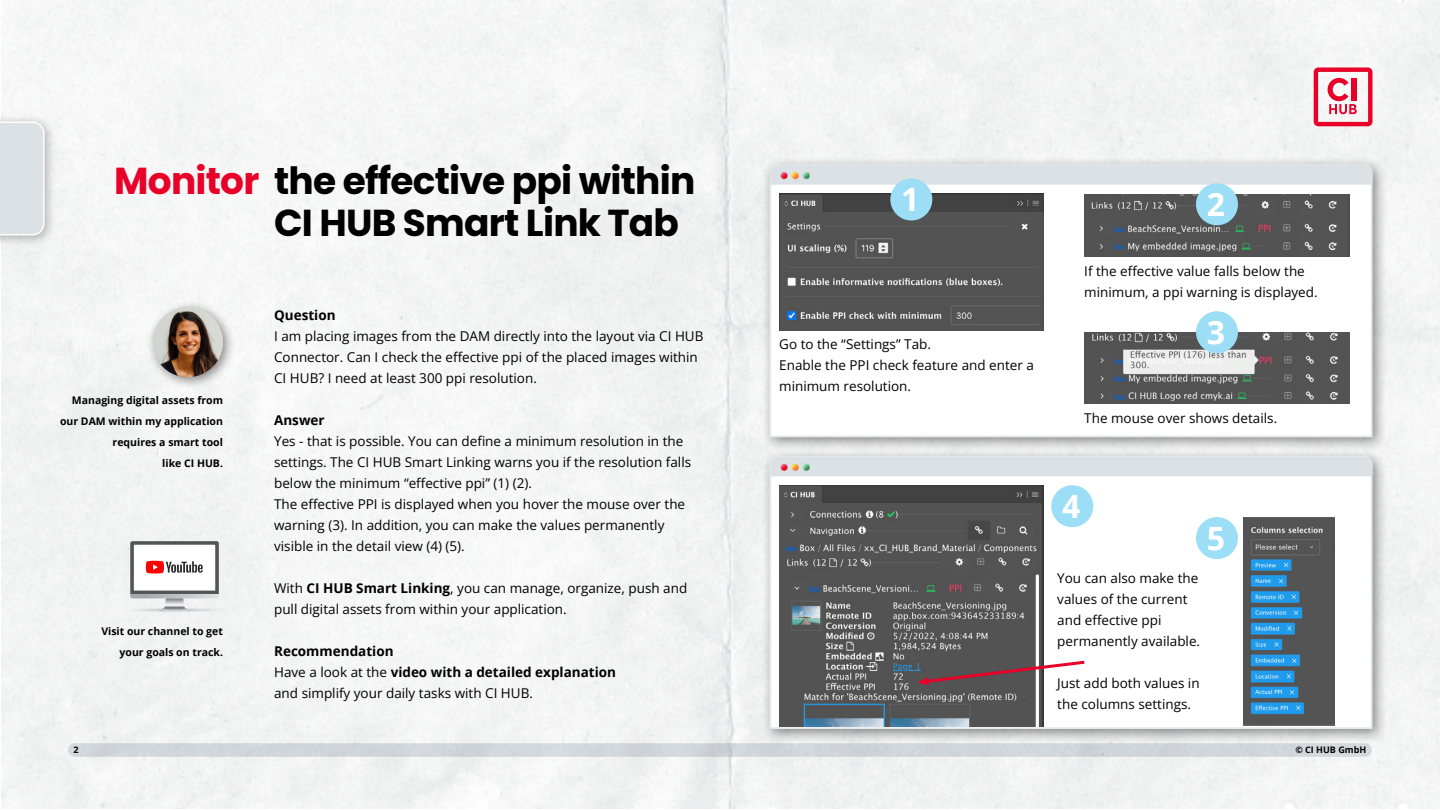
<style>
.page{position:relative;width:1440px;height:810px;background:#fff}
.page>*{position:absolute;margin:0;border:0;box-sizing:border-box;transform-origin:0 0}
.Topic{font:700 37.5px/42px "Poppins";letter-spacing:-.02em;color:#000}
.t1{font:700 32.17px "Open Sans";color:#fff}
.Copy{font:13.5px/21px "Open Sans";color:#000}
.Copy-2{font:700 13.5px "Open Sans";color:#000}
.Copy-3{font:700 10.5px/21px "Open Sans";color:#000;text-align:right}
.t2{font:700 9px "Open Sans";color:#000}
.s1{color:#e80029}
.s2{font-weight:700}
.s3{font-weight:400}
</style>
<div class="page">
<div style="left:0;top:114px;width:57px;height:134px;background:#000;opacity:.3"></div>
<div style="left:0;top:122px;width:45px;height:114px;background:#dce1e6"></div>
<svg style="left:1314px;top:68px;width:58px;height:58px"></svg>
<div style="left:68px;top:742px;width:1304px;height:16px;background:#d1d6db;border-radius:8px"></div>
<div style="left:67px;top:742px;width:1306px;height:16px;border:2px solid #fff;border-radius:8px"></div>
<svg style="left:130px;top:541px;width:89px;height:70px"></svg>
<div style="left:146px;top:300px;width:90px;height:90px;background:#000;opacity:.44"></div>
<img style="left:153px;top:307px;width:70px;height:70px">
<div style="left:761px;top:156px;width:627px;height:297px;background:#000;opacity:.44"></div>
<svg style="left:769px;top:163px;width:604px;height:275px"></svg>
<div style="left:770px;top:165px;width:602px;height:20px;background:#dce1e6"></div>
<div style="left:761px;top:448px;width:627px;height:297px;background:#000;opacity:.44"></div>
<svg style="left:769px;top:455px;width:604px;height:275px"></svg>
<div style="left:770px;top:457px;width:602px;height:19px;background:#dce1e6"></div>
<img style="left:779px;top:193px;width:264px;height:137px">
<img style="left:1084px;top:195px;width:266px;height:62px">
<img style="left:1084px;top:332px;width:266px;height:72px">
<img style="left:1244px;top:517px;width:91px;height:209px">
<img style="left:779px;top:485px;width:264px;height:242px">
<svg style="left:917px;top:659px;width:171px;height:27px"></svg>
<div style="left:890px;top:178px;width:42px;height:42px;background:#9bdef6;border-radius:50%"></div>
<div style="left:1051px;top:485px;width:42px;height:42px;background:#9bdef6;border-radius:50%"></div>
<div style="left:1196px;top:183px;width:42px;height:42px;background:#9bdef6;border-radius:50%"></div>
<div style="left:1196px;top:517px;width:42px;height:42px;background:#9bdef6;border-radius:50%"></div>
<div style="left:1196px;top:311px;width:42px;height:42px;background:#9bdef6;border-radius:50%"></div>
<p class="Topic" style="left:274px;top:160px;width:423px;text-indent:-160px"><span class="s1">Monitor</span> the effective ppi within<br>CI HUB Smart Link Tab</p>
<p class="Copy-3" style="left:60px;top:389px;width:164px">Managing digital assets from our DAM within my application requires a smart tool</p>
<p class="Copy-3" style="left:162px;top:452px;width:62px">like CI HUB.</p>
<p class="Copy-3" style="left:101px;top:620px;width:123px">Visit our channel to get</p>
<p class="Copy-3" style="left:120px;top:641px;width:105px">your goals on track.</p>
<p class="Copy-2" style="left:274px;top:305px;width:63px">Question</p>
<p class="Copy" style="left:274px;top:325px;width:431px">I am placing images from the DAM directly into the layout via CI HUB<br>Connector. Can I check the effective ppi of the placed images within<br>CI HUB? I need at least 300 ppi resolution.</p>
<p class="Copy-2" style="left:274px;top:410px;width:52px">Answer</p>
<p class="Copy" style="left:274px;top:430px;width:419px">Yes - that is possible. You can define a minimum resolution in the settings. The CI HUB Smart Linking warns you if the resolution falls below the minimum “effective ppi” (1) (2).</p>
<p class="Copy" style="left:274px;top:493px;width:413px">The effective PPI is displayed when you hover the mouse over the warning (3). In addition, you can make the values permanently visible in the detail view (4) (5).</p>
<p class="Copy" style="left:274px;top:577px;width:415px">With <span class="s2">CI HUB Smart Linking</span>, you can manage, organize, push and pull digital assets from within your application.</p>
<p class="Copy-2" style="left:274px;top:641px;width:121px">Recommendation</p>
<p class="Copy-2" style="left:274px;top:662px;width:343px"><span class="s3">Have a look at the</span> video with a detailed explanation</p>
<p class="Copy" style="left:274px;top:682px;width:260px">and simplify your daily tasks with CI HUB.</p>
<p class="t1" style="left:901px;top:177px;width:20px">1</p>
<p class="Copy" style="left:779px;top:333px;width:153px">Go to the “Settings” Tab.</p>
<p class="Copy" style="left:779px;top:354px;width:256px">Enable the PPI check feature and enter a minimum resolution.</p>
<p class="t1" style="left:1207px;top:181px;width:20px">2</p>
<p class="Copy" style="left:1084px;top:260px;width:235px">If the effective value falls below the minimum, a ppi warning is displayed.</p>
<p class="t1" style="left:1207px;top:309px;width:20px">3</p>
<p class="Copy" style="left:1084px;top:407px;width:194px">The mouse over shows details.</p>
<p class="t1" style="left:1062px;top:483px;width:20px">4</p>
<p class="Copy" style="left:1057px;top:567px;width:144px">You can also make the values of the current and effective ppi permanently available.</p>
<p class="Copy" style="left:1057px;top:672px;width:144px">Just add both values in the columns settings.</p>
<p class="t1" style="left:1207px;top:515px;width:20px">5</p>
<p class="t2" style="left:74px;top:744px;width:7px">2</p>
<p class="t2" style="left:1295px;top:744px;width:72px">© CI HUB GmbH</p>
</div>
